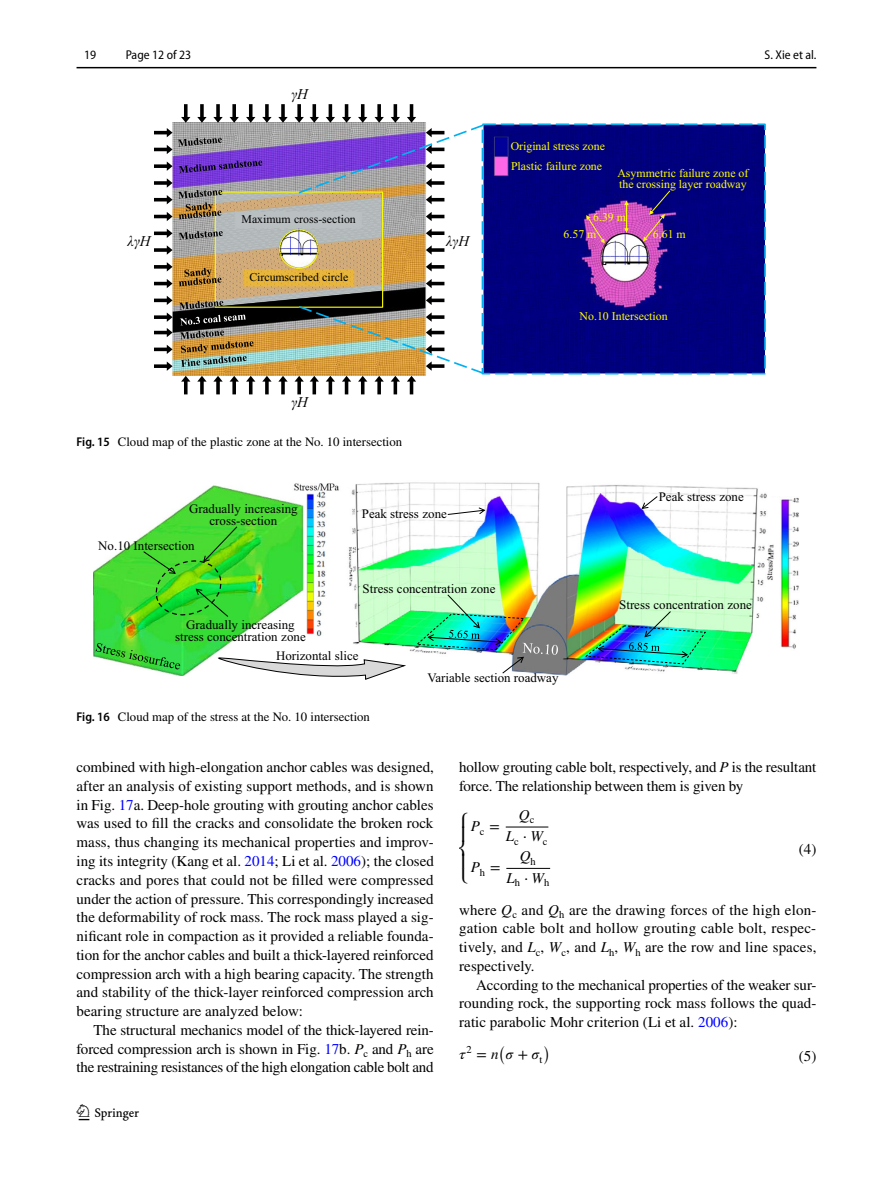
<style>
.page{position:relative;width:893px;height:1187px;background:#fff}
.page>*{position:absolute;margin:0;border:0;box-sizing:border-box;transform-origin:0 0}
.t1{font:22.5px "Springnew Regular 2";color:#000}
.t2{font:15px/18.8px "STIX";letter-spacing:-.01em;color:#000;text-align:justify}
.t3{font:15px/21.6px "STIX General Italic 7";color:#000;text-align:center}
.t4{font:15px/14px "STIX Math Extensions Regular 5";color:#000;text-align:justify}
.t5{font:15px "STIX Math Italic 6";color:#000}
.t6{font:15px "STIX Math Extensions Regular 4";color:#000}
.t7{font:14.85px "Times New Roman PS Italic MT4";color:#000}
.t8{font:12.9px/12.5px "Times New Roman PSMT18";color:#000;text-align:center}
.t9{font:12.75px "STIX";color:#000}
.t10{font:semi-condensed 12.75px "Myriad Pro";color:#000}
.t11{font:11.85px/11.4px "Times New Roman PSMT17";color:#ff0}
.t12{font:11.85px "Times New Roman PSMT17";color:#000}
.t13{font:10.5px "STIX General Regular 7";color:#000}
.s1{font-family:"Myriad Pro";font-weight:600;font-stretch:semi-condensed}
.s2{color:#00f}
.s3{font-style:italic}
.s4{font-family:"STIX Math Regular 5"}
.s5{font-family:"STIX Math Script"}
.s6{font-family:"STIX Math Regular 4";font-size:15px}
.s7{font-family:"STIX General Italic 6";font-size:15px}
.s8{font-family:"STIX Math Regular 4"}
</style>
<div class="page">
<hr style="left:77px;top:67px;width:739px;height:1px;background:#000">
<hr style="left:506px;top:826px;width:42px;height:1px;background:#000">
<hr style="left:506px;top:867px;width:44px;height:1px;background:#000">
<img style="left:172px;top:123px;width:592px;height:252px">
<div style="left:482px;top:123px;width:284px;height:251px;border:2px dashed #00b0f0"></div>
<svg style="left:230px;top:104px;width:9px;height:19px"></svg>
<svg style="left:246px;top:104px;width:9px;height:19px"></svg>
<svg style="left:262px;top:104px;width:10px;height:19px"></svg>
<svg style="left:278px;top:104px;width:10px;height:19px"></svg>
<svg style="left:294px;top:104px;width:10px;height:19px"></svg>
<svg style="left:310px;top:104px;width:9px;height:19px"></svg>
<svg style="left:326px;top:104px;width:9px;height:19px"></svg>
<svg style="left:342px;top:104px;width:9px;height:19px"></svg>
<svg style="left:358px;top:104px;width:9px;height:19px"></svg>
<svg style="left:374px;top:104px;width:10px;height:19px"></svg>
<svg style="left:391px;top:104px;width:9px;height:19px"></svg>
<svg style="left:407px;top:104px;width:9px;height:19px"></svg>
<svg style="left:181px;top:376px;width:9px;height:18px"></svg>
<svg style="left:197px;top:376px;width:10px;height:18px"></svg>
<svg style="left:213px;top:376px;width:10px;height:18px"></svg>
<svg style="left:230px;top:376px;width:9px;height:18px"></svg>
<svg style="left:246px;top:376px;width:9px;height:18px"></svg>
<svg style="left:262px;top:376px;width:10px;height:18px"></svg>
<svg style="left:278px;top:376px;width:10px;height:18px"></svg>
<svg style="left:294px;top:376px;width:10px;height:18px"></svg>
<svg style="left:310px;top:376px;width:9px;height:18px"></svg>
<svg style="left:326px;top:376px;width:9px;height:18px"></svg>
<svg style="left:342px;top:376px;width:9px;height:18px"></svg>
<svg style="left:358px;top:376px;width:9px;height:18px"></svg>
<svg style="left:374px;top:376px;width:10px;height:18px"></svg>
<svg style="left:391px;top:376px;width:9px;height:18px"></svg>
<svg style="left:407px;top:376px;width:9px;height:18px"></svg>
<svg style="left:154px;top:262px;width:19px;height:9px"></svg>
<svg style="left:154px;top:279px;width:19px;height:9px"></svg>
<svg style="left:154px;top:296px;width:19px;height:9px"></svg>
<svg style="left:154px;top:312px;width:19px;height:10px"></svg>
<svg style="left:154px;top:328px;width:19px;height:9px"></svg>
<svg style="left:154px;top:345px;width:19px;height:9px"></svg>
<svg style="left:154px;top:361px;width:19px;height:10px"></svg>
<svg style="left:280px;top:230px;width:17px;height:25px"></svg>
<svg style="left:297px;top:123px;width:188px;height:252px"></svg>
<svg style="left:154px;top:104px;width:69px;height:50px"></svg>
<img style="left:586px;top:190px;width:85px;height:73px">
<img style="left:154px;top:160px;width:108px;height:61px">
<svg style="left:154px;top:229px;width:69px;height:26px"></svg>
<img style="left:179px;top:268px;width:203px;height:99px">
<img style="left:93px;top:482px;width:706px;height:193px">
<svg style="left:218px;top:656px;width:187px;height:24px"></svg>
<img style="left:585px;top:610px;width:121px;height:54px">
<svg style="left:96px;top:643px;width:84px;height:26px;background:#53cb56"></svg>
<svg style="left:447px;top:507px;width:39px;height:8px"></svg>
<svg style="left:641px;top:495px;width:17px;height:14px"></svg>
<img style="left:143px;top:525px;width:95px;height:95px">
<img style="left:416px;top:593px;width:142px;height:81px">
<div style="left:768px;top:487px;width:31px;height:8px;background:#fff"></div>
<p class="t10" style="left:84px;top:48px;width:14px">19</p>
<p class="t10" style="left:126px;top:48px;width:67px">Page 12 of 23</p>
<p class="t7" style="left:291px;top:84px;width:18px">γΗ</p>
<p class="t12" style="left:241px;top:211px;width:116px">Maximum cross-section</p>
<p class="t7" style="left:128px;top:231px;width:24px">λγΗ</p>
<p class="t7" style="left:446px;top:231px;width:24px">λγΗ</p>
<p class="t12" style="left:249px;top:268px;width:101px">Circumscribed circle</p>
<p class="t10" style="left:764px;top:48px;width:53px">S. Xie et al.</p>
<p class="t11" style="left:511px;top:140px;width:96px">Original stress zone</p>
<p class="t11" style="left:511px;top:161px;width:93px">Plastic failure zone</p>
<p class="t11" style="left:617px;top:167px;width:133px">Asymmetric failure zone of the crossing layer roadway</p>
<p class="t11" style="left:563px;top:208px;width:64px;line-height:17.2px;text-indent:30px">6.39 m<br>6.57 m</p>
<p class="t11" style="left:653px;top:228px;width:34px">6.61 m</p>
<p class="t11" style="left:580px;top:310px;width:89px">No.10 Intersection</p>
<p class="t7" style="left:291px;top:391px;width:18px">γΗ</p>
<p class="t9" style="left:77px;top:433px;width:327px"><span class="s1">Fig. 15</span> Cloud map of the plastic zone at the No. 10 intersection</p>
<p class="t8" style="left:189px;top:502px;width:110px">Gradually increasing cross-section</p>
<p class="t8" style="left:98px;top:538px;width:98px">No.10 Intersection</p>
<p class="t8" style="left:175px;top:618px;width:132px">Gradually increasing stress concentration zone</p>
<p class="t8" style="left:362px;top:507px;width:87px">Peak stress zone</p>
<p class="t8" style="left:363px;top:582px;width:134px">Stress concentration zone</p>
<p class="t8" style="left:276px;top:649px;width:84px">Horizontal slice</p>
<p class="t9" style="left:77px;top:708px;width:295px"><span class="s1">Fig. 16</span> Cloud map of the stress at the No. 10 intersection</p>
<p class="t8" style="left:427px;top:671px;width:133px">Variable section roadway</p>
<p class="t8" style="left:659px;top:490px;width:87px">Peak stress zone</p>
<p class="t8" style="left:619px;top:598px;width:134px">Stress concentration zone</p>
<p class="t2" style="left:77px;top:758px;width:359px">combined with high-elongation anchor cables was designed, after an analysis of existing support methods, and is shown in Fig. <span class="s2">17</span>a. Deep-hole grouting with grouting anchor cables was used to fill the cracks and consolidate the broken rock mass, thus changing its mechanical properties and improv&shy;ing its integrity (Kang et al. <span class="s2">2014</span>; Li et al. <span class="s2">2006</span>); the closed cracks and pores that could not be filled were compressed under the action of pressure. This correspondingly increased the deformability of rock mass. The rock mass played a sig&shy;nificant role in compaction as it provided a reliable founda&shy;tion for the anchor cables and built a thick-layered reinforced compression arch with a high bearing capacity. The strength and stability of the thick-layer reinforced compression arch bearing structure are analyzed below:</p>
<p class="t2" style="left:77px;top:1021px;width:359px;text-indent:17px">The structural mechanics model of the thick-layered rein&shy;forced compression arch is shown in Fig. <span class="s2">17</span>b. <span class="s3">P</span><sub>c</sub> and <span class="s3">P</span><sub>h</sub> are the restraining resistances of the high elongation cable bolt and</p>
<h1 class="t1" style="left:79px;top:1104px;width:62px">1 3</h1>
<p class="t2" style="left:459px;top:758px;width:359px">hollow grouting cable bolt, respectively, and <span class="s3">P</span> is the resultant force. The relationship between them is given by</p>
<p class="t3" style="left:471px;top:816px;width:31px">P<sub>c</sub> <span class="s4">=</span></p>
<p class="t3" style="left:506px;top:805px;width:43px">Q<sub>c<br></sub>L<sub>c</sub> <span class="s5">⋅</span> W<sub>c</sub></p>
<p class="t3" style="left:471px;top:857px;width:31px">P<sub>h</sub> <span class="s4">=</span></p>
<p class="t3" style="left:506px;top:846px;width:45px">Q<sub>h<br></sub>L<sub>h</sub> <span class="s5">⋅</span> W<sub>h</sub></p>
<p class="t4" style="left:459px;top:814px;width:11px">⎧ ⎪ ⎨ ⎪</p>
<p class="t4" style="left:459px;top:866px;width:11px">⎩</p>
<p class="t2" style="left:799px;top:840px;width:19px">(4)</p>
<p class="t2" style="left:459px;top:901px;width:359px">where <span class="s3">Q</span><sub>c</sub> and <span class="s3">Q</span><sub>h</sub> are the drawing forces of the high elon&shy;gation cable bolt and hollow grouting cable bolt, respec&shy;tively, and <span class="s3">L</span><sub>c</sub>, <span class="s3">W</span><sub>c</sub>, and <span class="s3">L</span><sub>h</sub>, <span class="s3">W</span><sub>h</sub> are the row and line spaces, respectively.</p>
<p class="t2" style="left:459px;top:976px;width:359px;text-indent:17px">According to the mechanical properties of the weaker sur&shy;rounding rock, the supporting rock mass follows the quad&shy;ratic parabolic Mohr criterion (Li et al. <span class="s2">2006</span>):</p>
<p class="t13" style="left:466px;top:1045px;width:34px">2<span class="s6">=</span><span class="s7">n</span></p>
<p class="t6" style="left:499px;top:1032px;width:9px">(</p>
<p class="t5" style="left:506px;top:1048px;width:38px">𝜎<span class="s8">+</span>𝜎<sub>t</sub></p>
<p class="t6" style="left:543px;top:1032px;width:9px">)</p>
<p class="t5" style="left:459px;top:1048px;width:8px">𝜏</p>
<p class="t2" style="left:799px;top:1047px;width:19px">(5)</p>
</div>
